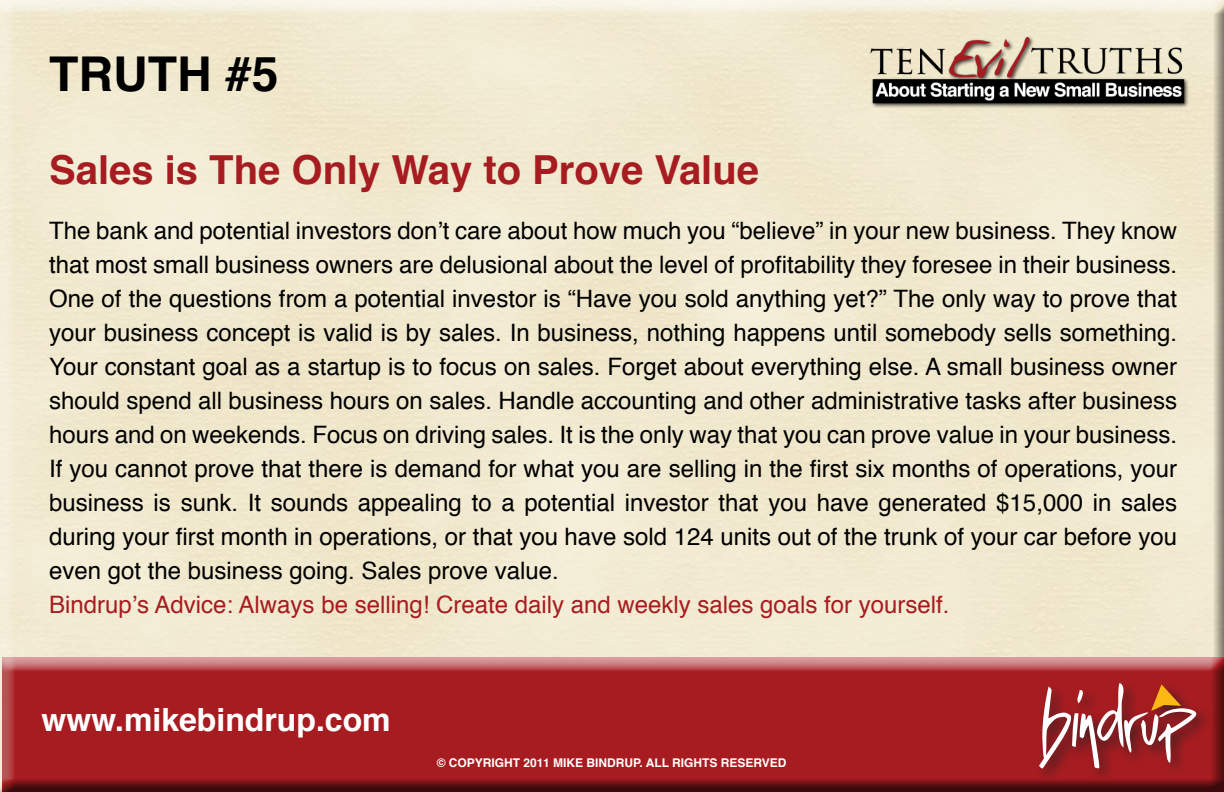
<style>
.page{position:relative;width:1224px;height:792px;background:#f1eacf}
.page>*{position:absolute;margin:0;border:0;box-sizing:border-box;transform-origin:0 0}
.t1{font:700 48px "Helvetica";color:#000}
.t2{font:700 40px "Helvetica";color:#a71c20}
.t3{font:700 32px "Helvetica";color:#fff}
.t4{font:24px/34px "Helvetica";color:#000;text-align:justify}
.t5{font:24px "Helvetica";color:#a71c20}
.t6{font:700 12px "Helvetica";color:#fff}
</style>
<div class="page">
<div style="left:1px;top:657px;width:1223px;height:135px;background:#231f20;opacity:.75"></div>
<img style="left:863px;top:32px;width:331px;height:79px">
<div style="left:1036px;top:679px;width:177px;height:106px;background:#231f20;opacity:.75"></div>
<svg style="left:1039px;top:683px;width:157px;height:85px;background:#ab4c4b"></svg>
<p class="t1" style="left:49px;top:35px;width:231px">TRUTH #5</p>
<p class="t2" style="left:49px;top:137px;width:711px">Sales is The Only Way to Prove Value</p>
<p class="t4" style="left:49px;top:214px;width:1129px">The bank and potential investors don’t care about how much you “believe” in your new business. They know that most small business owners are delusional about the level of profitability they foresee in their business.<br>One of the questions from a potential investor is “Have you sold anything yet?” The only way to prove that your business concept is valid is by sales. In business, nothing happens until somebody sells something.<br>Your constant goal as a startup is to focus on sales. Forget about everything else. A small business owner should spend all business hours on sales. Handle accounting and other administrative tasks after business hours and on weekends. Focus on driving sales. It is the only way that you can prove value in your business.<br>If you cannot prove that there is demand for what you are selling in the first six months of operations, your business is sunk. It sounds appealing to a potential investor that you have generated $15,000 in sales during your first month in operations, or that you have sold 124 units out of the trunk of your car before you even got the business going. Sales prove value.</p>
<p class="t5" style="left:49px;top:586px;width:902px">Bindrup’s Advice: Always be selling! Create daily and weekly sales goals for yourself.</p>
<h3 class="t3" style="left:42px;top:694px;width:351px">www.mikebindrup.com</h3>
<p class="t6" style="left:437px;top:754px;width:351px">© COPYRIGHT 2011 MIKE BINDRUP. ALL RIGHTS RESERVED</p>
</div>
